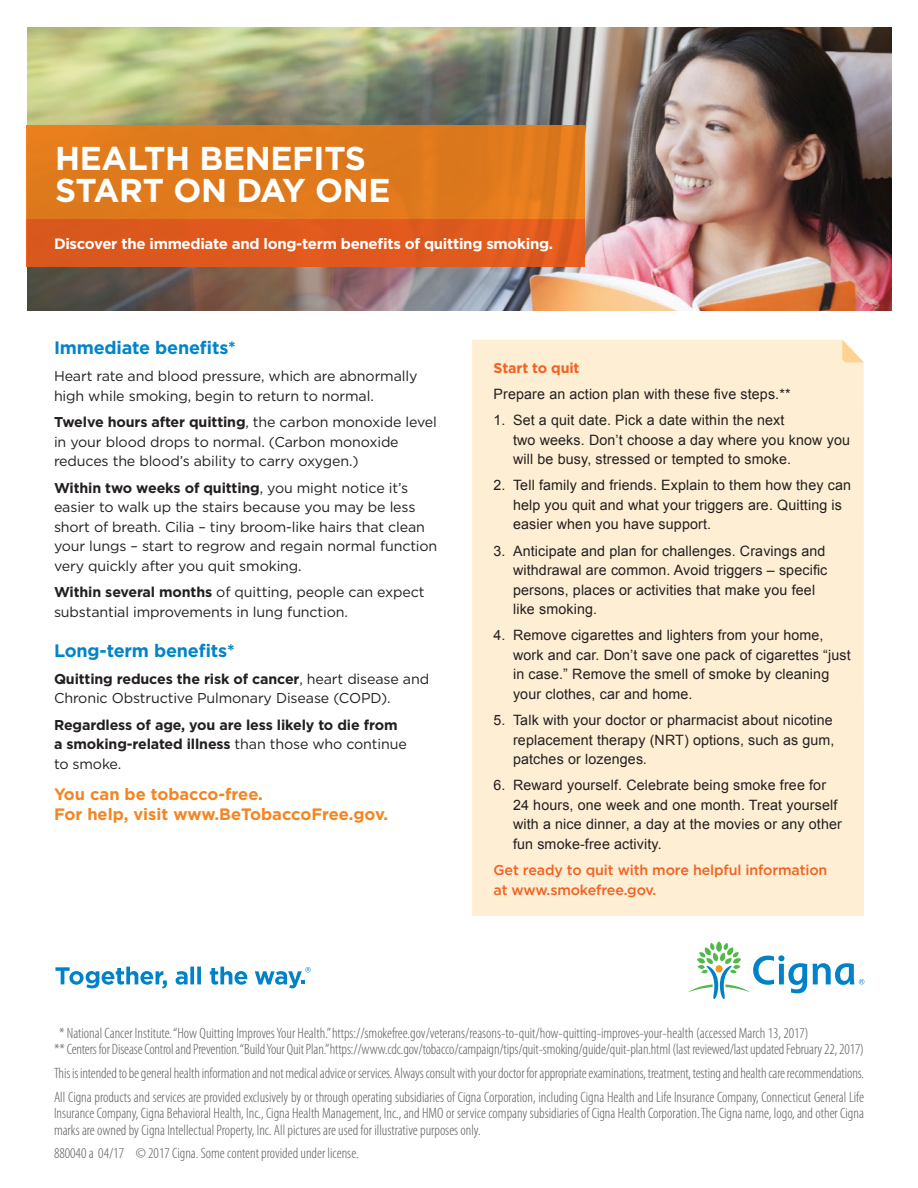
<style>
.page{position:relative;width:918px;height:1188px;background:#fff}
.page>*{position:absolute;margin:0;border:0;box-sizing:border-box;transform-origin:0 0}
.Headline_2_bars_phot{font:700 33px/31.5px "Gotham";letter-spacing:-.01em;color:#fff}
.Subhead_body_bold_12{font:700 18px "Gotham";letter-spacing:-.01em;color:#0084ca}
.t1{font:700 16.5px "Gotham";color:#f58520}
.Legal_copy_Cat{font:300 condensed 15px/16.5px "Myriad Pro";letter-spacing:-.005em;color:#57585a;text-align:justify}
.Subheadline_bold_14{font:700 15px "Gotham";letter-spacing:-.02em;color:#fff}
.Sidebar_copy_medium{font:14.25px/19.5px "Arial";letter-spacing:.01em;color:#231f20}
.Body_copy__book_9_5{font:14.25px/19.5px "Gotham";letter-spacing:-.01em;color:#231f20}
.Body_copy__book_9_5-2{font:700 14.25px/19.5px "Gotham";letter-spacing:-.01em;color:#231f20}
.Sidebar_copy_medium-2{font:500 14.25px/19.5px "Gotham";letter-spacing:-.01em;color:#f26221}
.Sidebar_copy_medium-3{font:700 14.25px "Gotham";letter-spacing:-.01em;color:#f26221}
.s1{font-weight:700}
.s2{font-weight:400}
.s3{font-family:"Gotham"}
</style>
<div class="page">
<div style="left:472px;top:340px;width:392px;height:576px;background:#feeed4"></div>
<svg style="left:842px;top:340px;width:22px;height:22px"></svg>
<img style="left:27px;top:27px;width:864px;height:283px">
<div style="left:27px;top:125px;width:558px;height:94px;background:#df791c"></div>
<div style="left:27px;top:219px;width:558px;height:48px;background:#df581d"></div>
<svg style="left:55px;top:967px;width:112px;height:21px"></svg>
<svg style="left:176px;top:967px;width:25px;height:18px"></svg>
<svg style="left:210px;top:967px;width:37px;height:18px"></svg>
<svg style="left:255px;top:967px;width:56px;height:21px"></svg>
<svg style="left:688px;top:941px;width:176px;height:58px"></svg>
<p class="Headline_2_bars_phot" style="left:55px;top:142px;width:337px">HEALTH BENEFITS<br>START ON DAY ONE</p>
<p class="Subheadline_bold_14" style="left:54px;top:235px;width:501px">Discover the immediate and long-term benefits of quitting smoking.</p>
<p class="Subhead_body_bold_12" style="left:54px;top:338px;width:184px">Immediate benefits*</p>
<p class="Body_copy__book_9_5" style="left:54px;top:366px;width:365px">Heart rate and blood pressure, which are abnormally high while smoking, begin to return to normal.</p>
<p class="Body_copy__book_9_5" style="left:54px;top:412px;width:384px"><span class="s1">Twelve hours after quitting</span>, the carbon monoxide level in your blood drops to normal. (Carbon monoxide reduces the blood’s ability to carry oxygen.)</p>
<p class="Body_copy__book_9_5" style="left:54px;top:477px;width:385px"><span class="s1">Within two weeks of quitting</span>, you might notice it’s easier to walk up the stairs because you may be less short of breath. Cilia – tiny broom-like hairs that clean your lungs – start to regrow and regain normal function very quickly after you quit smoking.</p>
<p class="Body_copy__book_9_5" style="left:54px;top:582px;width:372px"><span class="s1">Within several months</span> of quitting, people can expect substantial improvements in lung function.</p>
<p class="Subhead_body_bold_12" style="left:54px;top:640px;width:182px">Long-term benefits*</p>
<p class="Body_copy__book_9_5" style="left:54px;top:668px;width:377px"><span class="s1">Quitting reduces the risk of cancer</span>, heart disease and<br>Chronic Obstructive Pulmonary Disease (COPD).</p>
<p class="Body_copy__book_9_5-2" style="left:54px;top:714px;width:354px">Regardless of age, you are less likely to die from a smoking-related illness <span class="s2">than those who continue to smoke.</span></p>
<p class="t1" style="left:54px;top:785px;width:211px">You can be tobacco-free.</p>
<p class="t1" style="left:54px;top:804px;width:336px">For help, visit www.BeTobaccoFree.gov.</p>
<p class="Sidebar_copy_medium-3" style="left:494px;top:359px;width:87px">Start to quit</p>
<p class="Sidebar_copy_medium" style="left:494px;top:384px;width:299px">Prepare an action plan with these five steps.**</p>
<p class="Sidebar_copy_medium" style="left:513px;top:411px;width:338px;text-indent:-20px">1. Set a quit date. Pick a date within the next<br>two weeks. Don’t choose a day where you know you will be busy, stressed or tempted to smoke.</p>
<p class="Sidebar_copy_medium" style="left:513px;top:476px;width:339px;text-indent:-20px">2. Tell family and friends. Explain to them how they can help you quit and what your triggers are. Quitting is easier when you have support.</p>
<p class="Sidebar_copy_medium" style="left:513px;top:541px;width:316px;text-indent:-20px">3. Anticipate and plan for challenges. Cravings and withdrawal are common. Avoid triggers – specific persons, places or activities that make you feel like smoking.</p>
<p class="Sidebar_copy_medium" style="left:513px;top:626px;width:339px;text-indent:-20px">4. Remove cigarettes and lighters from your home, work and car. Don’t save one pack of cigarettes “just in case.” Remove the smell of smoke by cleaning your clothes, car and home.</p>
<p class="Sidebar_copy_medium" style="left:513px;top:711px;width:323px;text-align:justify;text-indent:-20px">5. Talk with your doctor or pharmacist about nicotine replacement therapy (NRT) options, such as gum, patches or lozenges<span class="s3">.</span></p>
<p class="Sidebar_copy_medium" style="left:513px;top:776px;width:330px;text-indent:-20px">6. Reward yourself. Celebrate being smoke free for 24 hours, one week and one month. Treat yourself with a nice dinner, a day at the movies or any other fun smoke-free activity.</p>
<p class="Sidebar_copy_medium-2" style="left:494px;top:860px;width:335px">Get ready to quit with more helpful information at www.smokefree.gov.</p>
<p class="Legal_copy_Cat" style="left:59px;top:1025px;width:751px">* National Cancer Institute. “How Quitting Improves Your Health.” https://smokefree.gov/veterans/reasons-to-quit/how-quitting-improves-your-health (accessed March 13, 2017)</p>
<p class="Legal_copy_Cat" style="left:54px;top:1042px;width:812px">** Centers for Disease Control and Prevention. “Build Your Quit Plan.” https://www.cdc.gov/tobacco/campaign/tips/quit-smoking/guide/quit-plan.html (last reviewed/last updated February 22, 2017)</p>
<p class="Legal_copy_Cat" style="left:54px;top:1065px;width:812px">This is intended to be general health information and not medical advice or services. Always consult with your doctor for appropriate examinations, treatment, testing and health care recommendations.</p>
<p class="Legal_copy_Cat" style="left:54px;top:1089px;width:812px">All Cigna products and services are provided exclusively by or through operating subsidiaries of Cigna Corporation, including Cigna Health and Life Insurance Company, Connecticut General Life Insurance Company, Cigna Behavioral Health, Inc., Cigna Health Management, Inc., and HMO or service company subsidiaries of Cigna Health Corporation. The Cigna name, logo, and other Cigna marks are owned by Cigna Intellectual Property, Inc. All pictures are used for illustrative purposes only.</p>
<p class="Legal_copy_Cat" style="left:54px;top:1145px;width:306px">880040 a 04/17 © 2017 Cigna. Some content provided under license.</p>
</div>
